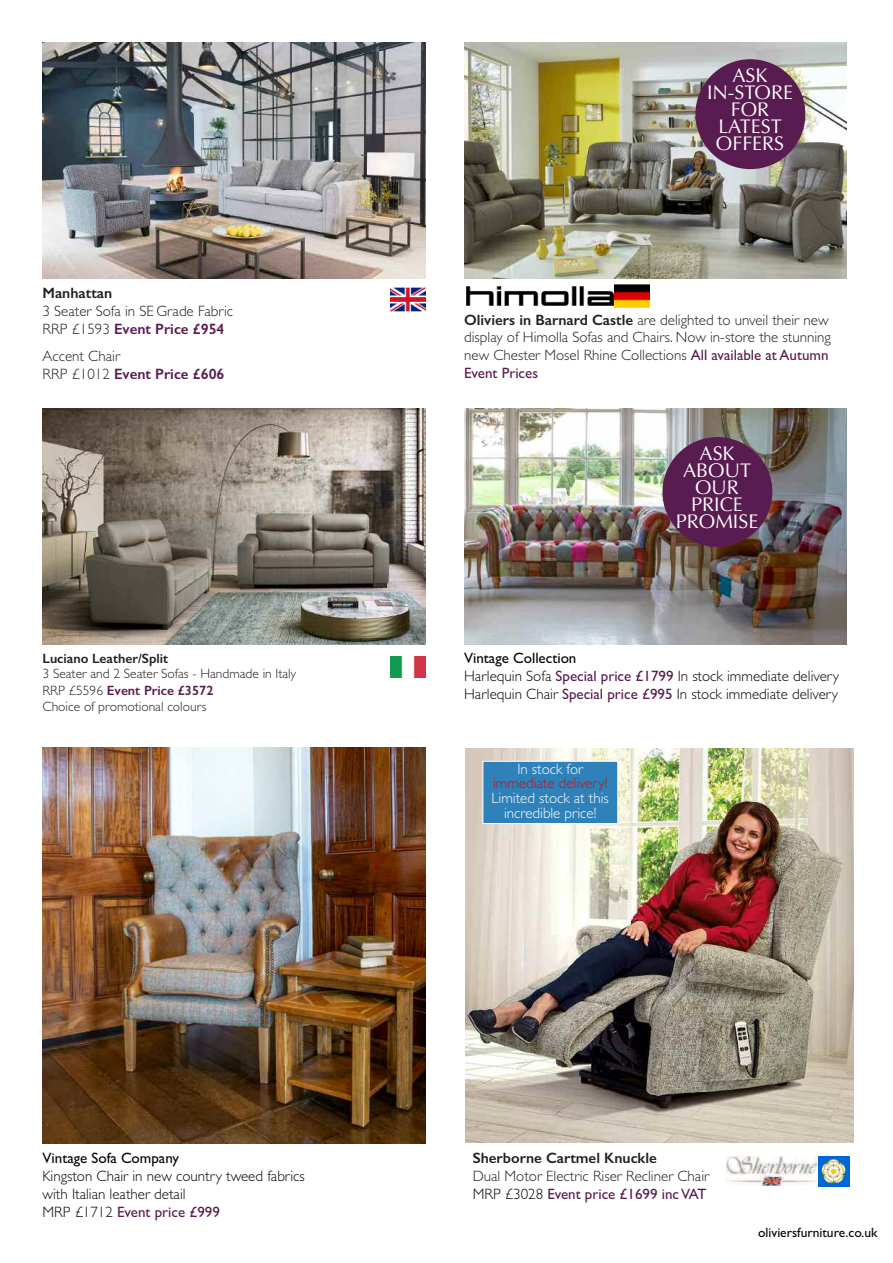
<style>
.page{position:relative;width:893px;height:1263px;background:#fff}
.page>*{position:absolute;margin:0;border:0;box-sizing:border-box;transform-origin:0 0}
.t1{font:19.8px/17px "Optima";color:#fff;text-align:center}
.t2{font:300 15px/17.9px "Gill Sans";color:#231f20}
.t3{font:300 15px/18px "Gill Sans";color:#080302}
.t4{font:300 15px/14.7px "Gill Sans";color:#fff;text-align:center}
.t5{font:600 15px "Gill Sans";color:#231f20}
.t6{font:15px "Gill Sans";color:#080302}
.t7{font:300 15px "Gill Sans";color:#c4121a}
.t8{font:300 13.5px/16.2px "Gill Sans";color:#231f20}
.t9{font:13.5px "Gill Sans";color:#080302}
.t10{font:600 13.5px "Gill Sans";color:#231f20}
.s1{font-weight:600;color:#591c50}
.s2{font-weight:400;color:#591c50}
.s3{font-weight:600}
.s4{font-weight:400}
.s5{color:#080302}
</style>
<div class="page">
<img style="left:43px;top:408px;width:382px;height:236px">
<img style="left:43px;top:43px;width:382px;height:235px">
<img style="left:43px;top:747px;width:382px;height:397px">
<img style="left:464px;top:408px;width:383px;height:236px">
<img style="left:464px;top:43px;width:383px;height:236px">
<div style="left:662px;top:437px;width:110px;height:110px;background:#591c50;border-radius:50%"></div>
<div style="left:695px;top:59px;width:110px;height:110px;background:#591c50;border-radius:50%"></div>
<svg style="left:466px;top:285px;width:149px;height:23px"></svg>
<img style="left:467px;top:286px;width:146px;height:20px">
<img style="left:615px;top:285px;width:35px;height:23px">
<img style="left:465px;top:748px;width:388px;height:395px">
<div style="left:483px;top:762px;width:134px;height:61px;background:#2f81b9"></div>
<div style="left:482px;top:761px;width:136px;height:63px;border:1px solid #fff"></div>
<img style="left:390px;top:287px;width:35px;height:25px">
<img style="left:390px;top:656px;width:35px;height:21px">
<img style="left:818px;top:1156px;width:32px;height:30px">
<svg style="left:726px;top:1156px;width:92px;height:30px"></svg>
<p class="t5" style="left:43px;top:284px;width:71px">Manhattan</p>
<p class="t2" style="left:43px;top:301px;width:192px;line-height:18.6px">3 Seater Sofa in SE Grade Fabric<br>RRP £1593 <span class="s1">Event Price £954</span></p>
<p class="t2" style="left:43px;top:346px;width:183px;line-height:18.6px">Accent Chair<br>RRP £1012 <span class="s1">Event Price £606</span></p>
<p class="t10" style="left:43px;top:650px;width:127px">Luciano Leather/Split</p>
<p class="t8" style="left:43px;top:666px;width:255px">3 Seater and 2 Seater Sofas - Handmade in Italy<br>RRP £5596 <span class="s1">Event Price £3572<br></span>Choice of promotional colours</p>
<p class="t6" style="left:43px;top:1149px;width:138px">Vintage Sofa Company</p>
<p class="t3" style="left:43px;top:1166px;width:264px">Kingston Chair in new country tweed fabrics with Italian leather detail<br>MRP £1712 <span class="s2">Event price £999</span></p>
<h1 class="t1" style="left:707px;top:67px;width:88px">ASK<br>IN-STORE<br>FOR<br>LATEST<br>OFFERS</h1>
<p class="t2" style="left:464px;top:311px;width:368px"><span class="s3">Oliviers in Barnard Castle</span> are delighted to unveil their new display of Himolla Sofas and Chairs. Now in-store the stunning new Chester Mosel Rhine Collections <span class="s2">All available at Autumn Event Prices</span></p>
<h1 class="t1" style="left:676px;top:445px;width:84px">ASK<br>ABOUT<br>OUR<br>PRICE<br>PROMISE</h1>
<p class="t3" style="left:464px;top:649px;width:376px"><span class="s4">Vintage Collection<br></span>Harlequin Sofa <span class="s2">Special price £1799</span> In stock immediate delivery<br>Harlequin Chair <span class="s2">Special price £995</span> In stock immediate delivery</p>
<p class="t4" style="left:517px;top:761px;width:67px">In stock for</p>
<p class="t7" style="left:493px;top:774px;width:116px">immediate delivery!</p>
<p class="t4" style="left:492px;top:791px;width:119px">Limited stock at this incredible price!</p>
<p class="t5" style="left:473px;top:1149px;width:186px">Sherborne Cartmel Knuckle</p>
<p class="t2" style="left:473px;top:1166px;width:238px">Dual Motor Electric Riser Recliner Chair<br><span class="s5">MRP £3028</span> <span class="s2">Event price £1699 inc VAT</span></p>
<p class="t9" style="left:758px;top:1224px;width:121px">oliviersfurniture.co.uk</p>
</div>
